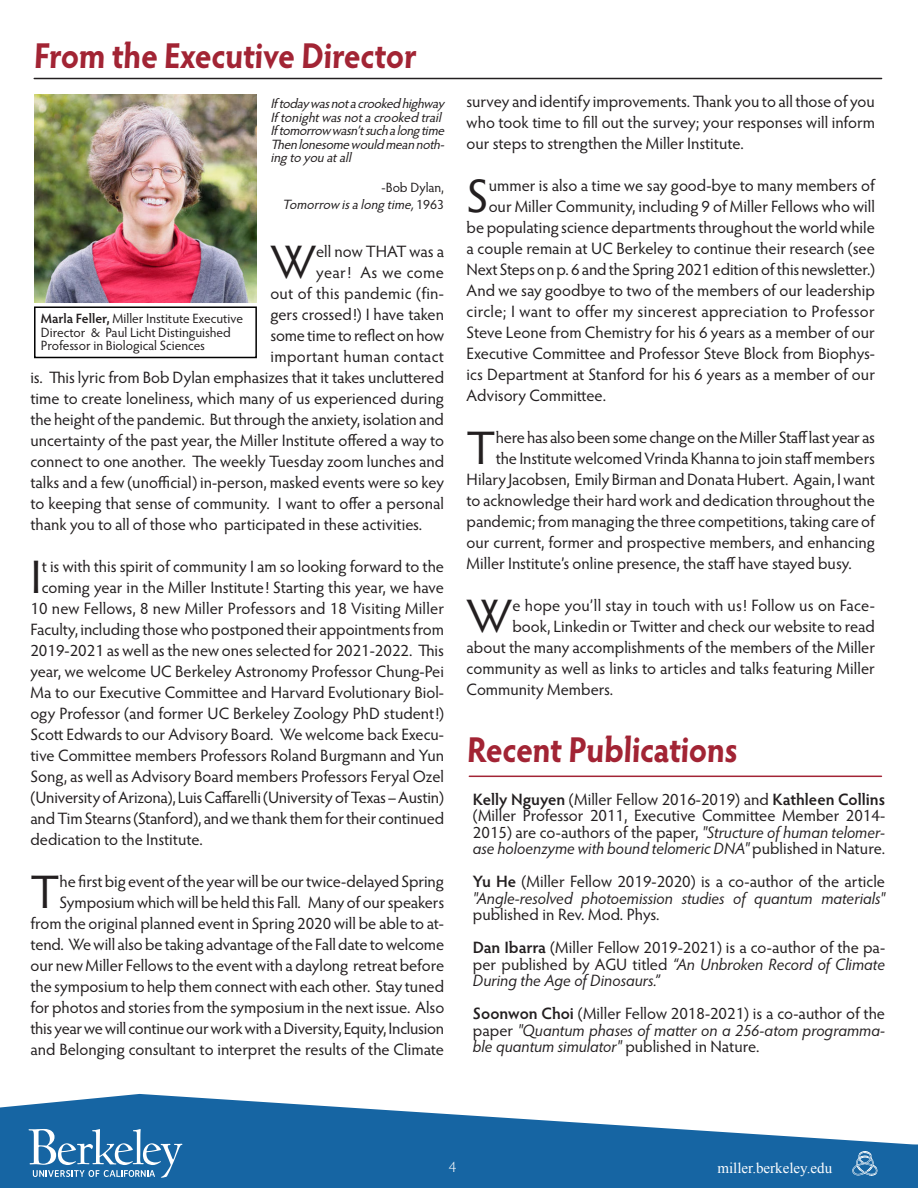
<style>
.page{position:relative;width:918px;height:1188px;background:#fff}
.page>*{position:absolute;margin:0;border:0;box-sizing:border-box;transform-origin:0 0}
.t1{font:47.1px "Hypatia Sans Pro";color:#231f20}
.t2{font:700 36px "Hypatia Sans Pro";color:#a22434;scale:.9 1}
.t3{font:16.5px/21px "Hypatia Sans Pro";letter-spacing:-.005em;color:#231f20;text-align:justify}
.t4{font:16.5px "Hypatia Sans Pro";letter-spacing:.015em;color:#231f20}
.t5{font:16.5px "Hypatia Sans Pro";letter-spacing:.02em;color:#231f20}
.t6{font:15px "Times New Roman";color:#fff}
.t7{font:300 15px "Hypatia Sans Pro";color:#fff}
.t8{font:italic 13.5px/13.5px "Hypatia Sans Pro";color:#231f20}
.t9{font:13.5px/13.5px "Hypatia Sans Pro";color:#231f20}
.s1{font-style:normal}
.s2{font-weight:600}
.s3{font-style:italic}
</style>
<div class="page">
<svg style="left:0;top:1094px;width:918px;height:94px;fill:#1665a3"></svg>
<svg style="left:852px;top:1151px;width:26px;height:25px"></svg>
<svg style="left:29px;top:1129px;width:153px;height:49px;background:#4c88b8"></svg>
<svg style="left:902px;top:1145px;width:16px;height:43px"></svg>
<hr style="left:34px;top:78px;width:848px;height:1px;background:#231f20">
<div style="left:34px;top:306px;width:223px;height:52px;border:2px solid #000"></div>
<img style="left:35px;top:95px;width:222px;height:207px">
<hr style="left:469px;top:776px;width:412px;height:1px;background:#a22435">
<p class="t2" style="left:33px;top:30px;width:430px">From the Executive Director</p>
<p class="t8" style="left:270px;top:96px;width:175px">Iftoday wasnotacrooked highway</p>
<p class="t8" style="left:270px;top:110px;width:176px">Iftonightwasnotacrooked trail</p>
<p class="t8" style="left:270px;top:123px;width:179px">Iftomorrow wasn’tsuchalongtime</p>
<p class="t8" style="left:270px;top:137px;width:179px">Thenlonesomewould meannoth&shy;ingto you atall</p>
<p class="t8" style="left:282px;top:179px;width:163px;line-height:16.5px;text-align:right"><span class="s1">-Bob Dylan,<br></span>Tomorrow isalongtime,<span class="s1">1 9 6 3</span></p>
<p class="t1" style="left:270px;top:230px;width:47px">W</p>
<p class="t3" style="left:316px;top:240px;width:129px">ell now THAT was a</p>
<p class="t5" style="left:316px;top:261px;width:129px">year! As we come</p>
<p class="t4" style="left:270px;top:282px;width:175px">out of this pandemic (fin-</p>
<p class="t3" style="left:270px;top:303px;width:175px">gers crossed!) I have taken</p>
<p class="t3" style="left:270px;top:324px;width:175px">some time to reflect on how</p>
<p class="t5" style="left:270px;top:345px;width:175px">important human contact</p>
<p class="t3" style="left:30px;top:366px;width:415px">is. This lyric from Bob Dylan emphasizes that it takes uncluttered</p>
<p class="t3" style="left:30px;top:387px;width:415px">time to create loneliness, which many of us experienced during</p>
<p class="t3" style="left:30px;top:408px;width:415px">the height of the pandemic. But through the anxiety, isolation and</p>
<p class="t3" style="left:30px;top:429px;width:415px">uncertainty of the past year, the Miller Institute offered a way to</p>
<p class="t3" style="left:30px;top:450px;width:415px">connect to one another. The weekly Tuesday zoom lunches and</p>
<p class="t3" style="left:30px;top:471px;width:415px">talks and a few (unofficial) in-person, masked events were so key</p>
<p class="t3" style="left:30px;top:492px;width:415px">to keeping that sense of community. I want to offer a personal</p>
<p class="t3" style="left:30px;top:513px;width:393px">thank you to all of those who participated in these activities.</p>
<p class="t1" style="left:30px;top:545px;width:13px">I</p>
<p class="t3" style="left:42px;top:555px;width:404px">t is with this spirit of community I am so looking forward to the</p>
<p class="t9" style="left:41px;top:312px;width:204px"><span class="s2">Marla Feller,</span> Miller Institute Executive<br>Director &amp; Paul Licht Distinguished<br>Professor in Biological Sciences</p>
<p class="t3" style="left:42px;top:576px;width:404px">coming year in the Miller Institute! Starting this year, we have</p>
<p class="t3" style="left:30px;top:597px;width:415px">10 new Fellows, 8 new Miller Professors and 18 Visiting Miller</p>
<p class="t3" style="left:30px;top:618px;width:415px">Faculty, including those who postponed their appointments from</p>
<p class="t3" style="left:30px;top:639px;width:415px">2019-2021 as well as the new ones selected for 2021-2022. This</p>
<p class="t3" style="left:30px;top:660px;width:415px">year, we welcome UC Berkeley Astronomy Professor Chung-Pei</p>
<p class="t3" style="left:30px;top:681px;width:415px">Ma to our Executive Committee and Harvard Evolutionary Biol-</p>
<p class="t3" style="left:30px;top:702px;width:415px">ogy Professor (and former UC Berkeley Zoology PhD student!)</p>
<p class="t3" style="left:30px;top:723px;width:415px">Scott Edwards to our Advisory Board. We welcome back Execu-</p>
<p class="t3" style="left:30px;top:744px;width:415px">tive Committee members Professors Roland Burgmann and Yun</p>
<p class="t3" style="left:30px;top:765px;width:415px">Song, as well as Advisory Board members Professors Feryal Ozel</p>
<p class="t3" style="left:30px;top:786px;width:415px">(University of Arizona), Luis Caffarelli (University of Texas – Austin)</p>
<p class="t3" style="left:30px;top:807px;width:415px">and Tim Stearns (Stanford), and we thank them for their continued</p>
<p class="t3" style="left:30px;top:828px;width:174px">dedication to the Institute.</p>
<p class="t1" style="left:30px;top:860px;width:31px">T</p>
<p class="t3" style="left:30px;top:870px;width:415px;text-align:right">he first big event of the year will be our twice-delayed Spring Symposium which will be held this Fall. Many of our speakers from the original planned event in Spring 2020 will be able to at&shy;tend. We will also be taking advantage of the Fall date to welcome our new Miller Fellows to the event with a daylong retreat before the symposium to help them connect with each other. Stay tuned for photos and stories from the symposium in the next issue. Also this year we will continue our work with a Diversity, Equity, Inclusion and Belonging consultant to interpret the results of the Climate</p>
<p class="t3" style="left:467px;top:90px;width:410px">survey and identify improvements. Thank you to all those of you who took time to fill out the survey; your responses will inform our steps to strengthen the Miller Institute.</p>
<p class="t1" style="left:467px;top:164px;width:24px">S</p>
<p class="t3" style="left:489px;top:174px;width:388px">ummer is also a time we say good-bye to many members of</p>
<p class="t3" style="left:489px;top:195px;width:388px">our Miller Community, including 9 of Miller Fellows who will</p>
<p class="t3" style="left:467px;top:216px;width:410px">be populating science departments throughout the world while</p>
<p class="t3" style="left:467px;top:237px;width:410px">a couple remain at UC Berkeley to continue their research (see</p>
<p class="t3" style="left:467px;top:258px;width:410px">Next Steps on p. 6 and the Spring 2021 edition of this newsletter.)</p>
<p class="t3" style="left:467px;top:279px;width:410px">And we say goodbye to two of the members of our leadership</p>
<p class="t4" style="left:467px;top:300px;width:410px">circle; I want to offer my sincerest appreciation to Professor</p>
<p class="t3" style="left:467px;top:321px;width:410px">Steve Leone from Chemistry for his 6 years as a member of our</p>
<p class="t3" style="left:467px;top:342px;width:410px">Executive Committee and Professor Steve Block from Biophys-</p>
<p class="t3" style="left:467px;top:363px;width:410px">ics Department at Stanford for his 6 years as a member of our</p>
<p class="t3" style="left:467px;top:384px;width:141px">Advisory Committee.</p>
<p class="t1" style="left:467px;top:416px;width:31px">T</p>
<p class="t3" style="left:496px;top:426px;width:381px">here has also been some change on the Miller Staff last year as</p>
<p class="t3" style="left:496px;top:447px;width:381px">the Institute welcomed Vrinda Khanna to join staff members</p>
<p class="t3" style="left:467px;top:468px;width:410px">Hilary Jacobsen, Emily Birman and Donata Hubert. Again, I want</p>
<p class="t3" style="left:467px;top:489px;width:410px">to acknowledge their hard work and dedication throughout the</p>
<p class="t3" style="left:467px;top:510px;width:410px">pandemic; from managing the three competitions, taking care of</p>
<p class="t3" style="left:467px;top:531px;width:410px">our current, former and prospective members, and enhancing</p>
<p class="t3" style="left:467px;top:552px;width:387px">Miller Institute’s online presence, the staff have stayed busy.</p>
<p class="t1" style="left:467px;top:584px;width:47px">W</p>
<p class="t3" style="left:512px;top:594px;width:364px">e hope you’ll stay in touch with us! Follow us on Face-</p>
<p class="t3" style="left:512px;top:615px;width:364px">book, Linkedin or Twitter and check our website to read</p>
<p class="t3" style="left:467px;top:636px;width:410px">about the many accomplishments of the members of the Miller</p>
<p class="t3" style="left:467px;top:657px;width:410px">community as well as links to articles and talks featuring Miller</p>
<p class="t3" style="left:467px;top:678px;width:148px">Community Members.</p>
<p class="t2" style="left:466px;top:724px;width:305px">Recent Publications</p>
<p class="t3" style="left:473px;top:791px;width:414px;line-height:16.5px"><span class="s2">Kelly Nguyen</span> (Miller Fellow 2016-2019) and <span class="s2">Kathleen Collins </span>(Miller Professor 2011, Executive Committee Member 2014- 2015) are co-authors of the paper, <span class="s3">"Structure of human telomer&shy;ase holoenzyme with bound telomeric DNA"</span> published in Nature.</p>
<p class="t3" style="left:473px;top:873px;width:414px;line-height:16.5px"><span class="s2">Yu He</span> (Miller Fellow 2019-2020) is a co-author of the article <span class="s3">"Angle-resolved photoemission studies of quantum materials" </span>published in Rev. Mod. Phys.</p>
<p class="t3" style="left:473px;top:939px;width:414px;line-height:16.5px"><span class="s2">Dan Ibarra</span> (Miller Fellow 2019-2021) is a co-author of the pa&shy;per published by AGU titled <span class="s3">“An Unbroken Record of Climate During the Age of Dinosaurs.”</span></p>
<p class="t3" style="left:473px;top:1005px;width:414px;line-height:16.5px"><span class="s2">Soonwon Choi</span> (Miller Fellow 2018-2021) is a co-author of the paper <span class="s3">"Quantum phases of matter on a 256-atom programma&shy;ble quantum simulator"</span> published in Nature.</p>
<p class="t7" style="left:449px;top:1157px;width:9px">4</p>
<p class="t6" style="left:717px;top:1158px;width:116px">miller.berkeley.edu</p>
</div>
